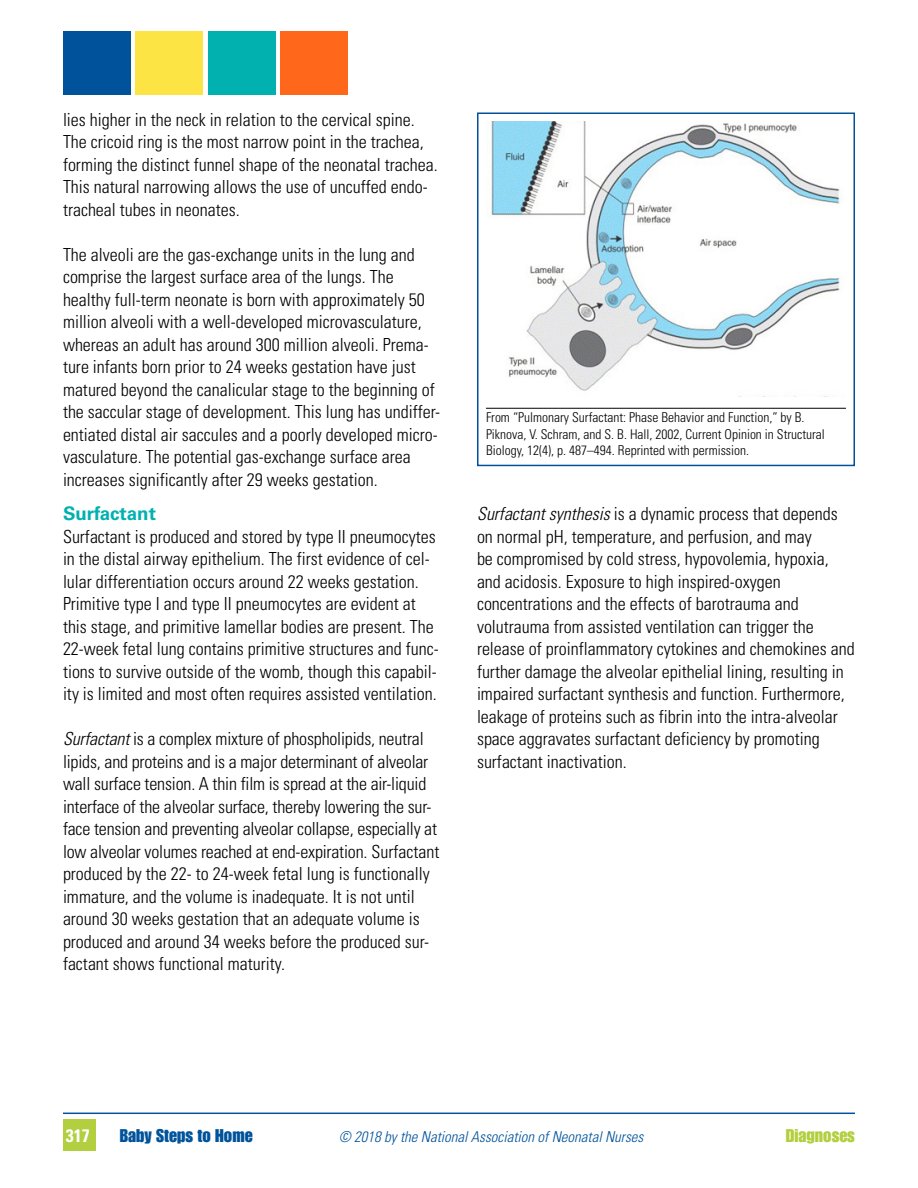
<style>
.page{position:relative;width:918px;height:1188px;background:#fff}
.page>*{position:absolute;margin:0;border:0;box-sizing:border-box;transform-origin:0 0}
.Subhead_1{font:700 18.75px "Univers LT Std";color:#00b1b0}
.Body_text_no_indent{font:300 condensed 18px/22.5px "Univers LT Std";color:#000}
.t1{font:18px "Impact LT Std";color:#00539b}
.t2{font:18px "Impact LT Std";color:#b2cf3f}
.t3{font:700 condensed 18px "Univers LT Std";color:#fff}
.t4{font:italic 300 condensed 15px "Univers LT Std";color:#00539b}
.t5{font:300 condensed 13.5px/16.5px "Univers LT Std";color:#000}
.s1{font-style:italic}
</style>
<div class="page">
<hr style="left:63px;top:1113px;width:792px;height:1px;background:#00539b">
<div style="left:135px;top:31px;width:68px;height:64px;background:#fce444"></div>
<div style="left:63px;top:31px;width:68px;height:64px;background:#00539b"></div>
<div style="left:208px;top:31px;width:67px;height:64px;background:#00b1b0"></div>
<div style="left:280px;top:31px;width:68px;height:64px;background:#ff671b"></div>
<div style="left:63px;top:1120px;width:32px;height:31px;background:#b2cf3f"></div>
<hr style="left:486px;top:408px;width:360px;height:1px;background:#000">
<img style="left:486px;top:122px;width:357px;height:275px">
<div style="left:477px;top:112px;width:378px;height:354px;border:2px solid #00539b"></div>
<p class="Body_text_no_indent" style="left:63px;top:108px;width:376px">lies higher in the neck in relation to the cervical spine.<br>The cricoid ring is the most narrow point in the trachea, forming the distinct funnel shape of the neonatal trachea.<br>This natural narrowing allows the use of uncuffed endo&shy;tracheal tubes in neonates.</p>
<p class="Body_text_no_indent" style="left:63px;top:243px;width:379px">The alveoli are the gas-exchange units in the lung and comprise the largest surface area of the lungs. The healthy full-term neonate is born with approximately 50 million alveoli with a well-developed microvasculature, whereas an adult has around 300 million alveoli. Prema&shy;ture infants born prior to 24 weeks gestation have just matured beyond the canalicular stage to the beginning of the saccular stage of development. This lung has undiffer&shy;entiated distal air saccules and a poorly developed micro&shy;vasculature. The potential gas-exchange surface area increases significantly after 29 weeks gestation.</p>
<p class="Subhead_1" style="left:63px;top:502px;width:95px">Surfactant</p>
<p class="Body_text_no_indent" style="left:63px;top:525px;width:377px">Surfactant is produced and stored by type II pneumocytes in the distal airway epithelium. The first evidence of cel&shy;lular differentiation occurs around 22 weeks gestation.<br>Primitive type I and type II pneumocytes are evident at this stage, and primitive lamellar bodies are present. The 22-week fetal lung contains primitive structures and func&shy;tions to survive outside of the womb, though this capabil&shy;ity is limited and most often requires assisted ventilation.</p>
<p class="Body_text_no_indent" style="left:63px;top:727px;width:378px"><span class="s1">Surfactant</span> is a complex mixture of phospholipids, neutral lipids, and proteins and is a major determinant of alveolar wall surface tension. A thin film is spread at the air-liquid interface of the alveolar surface, thereby lowering the sur&shy;face tension and preventing alveolar collapse, especially at low alveolar volumes reached at end-expiration. Surfactant produced by the 22- to 24-week fetal lung is functionally immature, and the volume is inadequate. It is not until around 30 weeks gestation that an adequate volume is produced and around 34 weeks before the produced sur&shy;factant shows functional maturity.</p>
<p class="t5" style="left:486px;top:409px;width:340px">From “Pulmonary Surfactant: Phase Behavior and Function,” by B.<br>Piknova, V. Schram, and S. B. Hall, 2002, Current Opinion in Structural<br>Biology, 12(4), p. 487–494. Reprinted with permission.</p>
<p class="Body_text_no_indent" style="left:477px;top:502px;width:379px"><span class="s1">Surfactant synthesis</span> is a dynamic process that depends on normal pH, temperature, and perfusion, and may<br>be compromised by cold stress, hypovolemia, hypoxia, and acidosis. Exposure to high inspired-oxygen concentrations and the effects of barotrauma and volutrauma from assisted ventilation can trigger the release of proinflammatory cytokines and chemokines and further damage the alveolar epithelial lining, resulting in impaired surfactant synthesis and function. Furthermore, leakage of proteins such as fibrin into the intra-alveolar space aggravates surfactant deficiency by promoting surfactant inactivation.</p>
<p class="t3" style="left:66px;top:1124px;width:25px">317</p>
<p class="t1" style="left:120px;top:1125px;width:134px">Baby Steps to Home</p>
<p class="t4" style="left:339px;top:1128px;width:306px">© 2018 by the National Association of Neonatal Nurses</p>
<p class="t2" style="left:786px;top:1125px;width:71px">Diagnoses</p>
</div>
